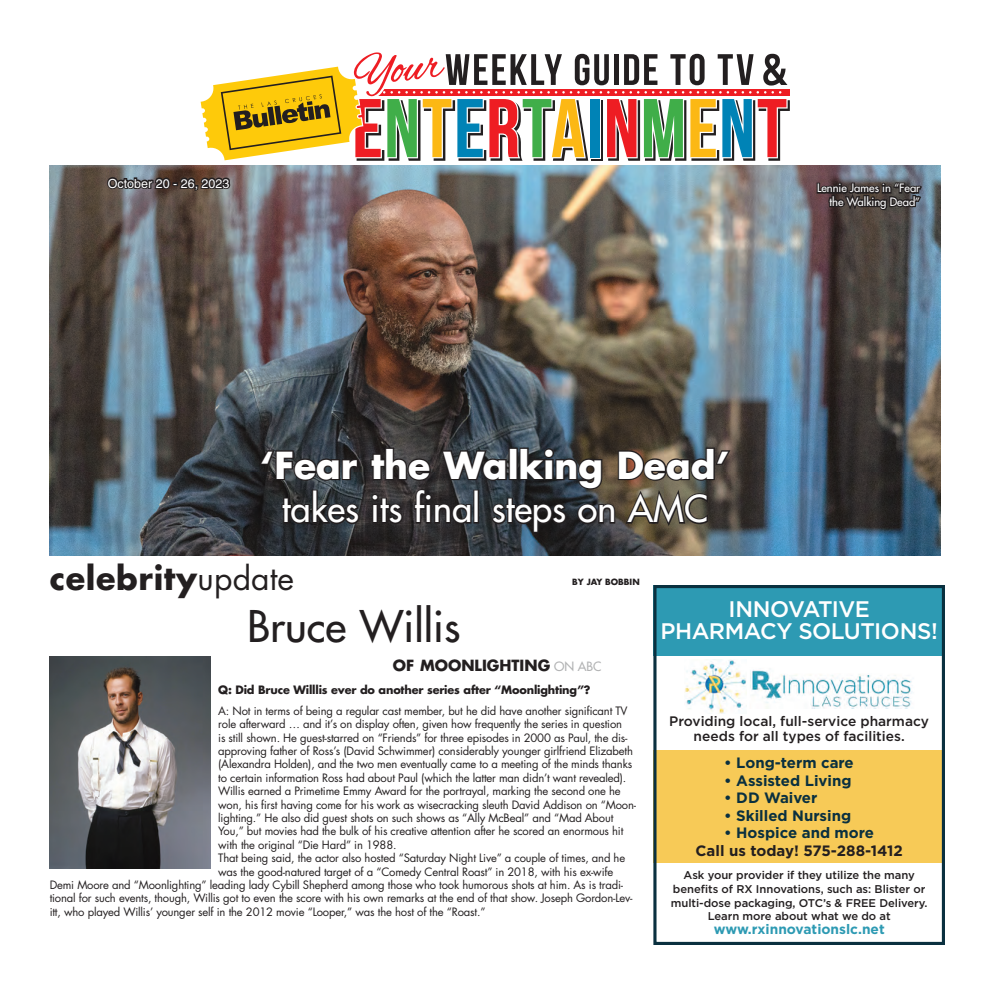
<style>
.page{position:relative;width:990px;height:990px;background:#fff}
.page>*{position:absolute;margin:0;border:0;box-sizing:border-box;transform-origin:0 0}
.t1{font:500 42.5px "Futura Std";color:#231f20}
.t2{font:500 36.25px/43.5px "Futura Std";color:#fff;text-align:center}
.t3{font:700 31.88px "Futura Std";letter-spacing:.02em;color:#231f20}
.t4{font:500 22.5px/22.5px "Gotham";letter-spacing:-.025em;color:#fff;text-align:center}
.t5{font:700 15px "Gotham";color:#0a303f}
.t6{font:700 15px/17.4px "Gotham";color:#231f20;text-align:center}
.t7{font:700 15px "Futura Std";color:#231f20}
.t8{font:500 13.75px/15px "Gotham";color:#231f20;text-align:center}
.t9{font:700 13.75px "Gotham";color:#2d9ab3}
.t10{font:12.5px "Helvetica LT Std";color:#fff}
.t11{font:11.25px/20.9px "Futura Std";letter-spacing:-.015em;color:#231f20}
.t12{font:500 11.25px/13.8px "Gotham";letter-spacing:-.005em;color:#231f20;text-align:center}
.t13{font:500 11.25px/13.5px "Futura Std";color:#fff;text-align:right}
.t14{font:11.25px "Helvetica LT Std";color:#231f20}
.t15{font:700 8.38px "Futura Std";color:#231f20}
.s1{font-weight:700}
.s2{font-weight:400}
.s3{font-weight:500;font-size:12.5px;color:#b2b3b4}
.s4{color:#0a303f}
</style>
<div class="page">
<img style="left:50px;top:166px;width:890px;height:390px">
<svg style="left:106px;top:176px;width:125px;height:16px;background:#443d3b"></svg>
<svg style="left:200px;top:52px;width:590px;height:109px"></svg>
<svg style="left:815px;top:181px;width:109px;height:32px;background:#403839"></svg>
<svg style="left:257px;top:449px;width:103px;height:33px;background:#2f3134"></svg>
<svg style="left:280px;top:488px;width:81px;height:37px;background:#2b2c2f"></svg>
<svg style="left:369px;top:446px;width:364px;height:89px;background:#3b3937"></svg>
<img style="left:49px;top:657px;width:162px;height:211px">
<div style="left:653px;top:585px;width:292px;height:70px;background:#2d9ab3"></div>
<div style="left:653px;top:750px;width:292px;height:113px;background:#f7ca57"></div>
<div style="left:653px;top:585px;width:292px;height:360px;border:3px solid #0a303f"></div>
<img style="left:685px;top:659px;width:62px;height:55px">
<img style="left:750px;top:669px;width:162px;height:40px">
<p class="t10" style="left:108px;top:176px;width:123px">October 20 - 26, 2023</p>
<p class="t13" style="left:817px;top:182px;width:105px">Lennie James in “Fear the Walking Dead”</p>
<p class="t2" style="left:261px;top:444px;width:470px"><span class="s1">‘Fear the Walking Dead’ </span>takes its final steps on AMC</p>
<p class="t3" style="left:50px;top:556px;width:246px">celebrity<span class="s2">update</span></p>
<p class="t15" style="left:572px;top:576px;width:69px">BY JAY BOBBIN</p>
<p class="t1" style="left:248px;top:600px;width:214px">Bruce Willis</p>
<p class="t7" style="left:393px;top:656px;width:210px">OF MOONLIGHTING <span class="s3">ON ABC</span></p>
<p class="t11" style="left:218px;top:679px;width:411px"><span class="s1">Q: Did Bruce Willlis ever do another series after “Moonlighting”?<br></span>A: Not in terms of being a regular cast member, but he did have another significant TV</p>
<p class="t11" style="left:218px;top:714px;width:405px">role afterward … and it’s on display often, given how frequently the series in question</p>
<p class="t11" style="left:218px;top:727px;width:411px">is still shown. He guest-starred on “Friends” for three episodes in 2000 as Paul, the dis-</p>
<p class="t11" style="left:218px;top:741px;width:416px">approving father of Ross’s (David Schwimmer) considerably younger girlfriend Elizabeth</p>
<p class="t11" style="left:218px;top:754px;width:416px">(Alexandra Holden), and the two men eventually came to a meeting of the minds thanks</p>
<p class="t11" style="left:218px;top:767px;width:410px">to certain information Ross had about Paul (which the latter man didn’t want revealed).</p>
<p class="t11" style="left:218px;top:781px;width:404px">Willis earned a Primetime Emmy Award for the portrayal, marking the second one he</p>
<p class="t11" style="left:218px;top:794px;width:419px">won, his first having come for his work as wisecracking sleuth David Addison on “Moon-</p>
<p class="t11" style="left:218px;top:808px;width:397px">lighting.” He also did guest shots on such shows as “Ally McBeal” and “Mad About</p>
<p class="t11" style="left:218px;top:821px;width:407px">You,” but movies had the bulk of his creative attention after he scored an enormous hit</p>
<p class="t11" style="left:218px;top:834px;width:180px">with the original “Die Hard” in 1988.</p>
<p class="t11" style="left:218px;top:848px;width:409px">That being said, the actor also hosted “Saturday Night Live” a couple of times, and he</p>
<p class="t11" style="left:218px;top:861px;width:396px">was the good-natured target of a “Comedy Central Roast” in 2018, with his ex-wife</p>
<p class="t11" style="left:50px;top:875px;width:575px">Demi Moore and “Moonlighting” leading lady Cybill Shepherd among those who took humorous shots at him. As is tradi-</p>
<p class="t11" style="left:50px;top:888px;width:584px">tional for such events, though, Willis got to even the score with his own remarks at the end of that show. Joseph Gordon-Lev-</p>
<p class="t11" style="left:50px;top:901px;width:437px">itt, who played Willis’ younger self in the 2012 movie “Looper,” was the host of the “Roast.”</p>
<p class="t4" style="left:661px;top:597px;width:279px">INNOVATIVE<br>PHARMACY SOLUTIONS!</p>
<p class="t8" style="left:669px;top:713px;width:261px">Providing local, full-service pharmacy needs for all types of facilities.</p>
<p class="t5" style="left:724px;top:753px;width:131px">• Long-term care</p>
<p class="t5" style="left:724px;top:770px;width:129px">• Assisted Living</p>
<p class="t5" style="left:724px;top:788px;width:95px">• DD Waiver</p>
<p class="t5" style="left:724px;top:805px;width:128px">• Skilled Nursing</p>
<p class="t6" style="left:696px;top:824px;width:209px"><span class="s4">• Hospice and more<br></span>Call us today! 575-288-1412</p>
<p class="t12" style="left:671px;top:868px;width:258px">Ask your provider if they utilize the many benefits of RX Innovations, such as: Blister or multi-dose packaging, OTC’s &amp; FREE Delivery.<br>Learn more about what we do at</p>
<p class="t9" style="left:714px;top:920px;width:173px">www.rxinnovationslc.net</p>
<p class="t14" style="left:890px;top:894px;width:45px">2 x 4” ad</p>
</div>
